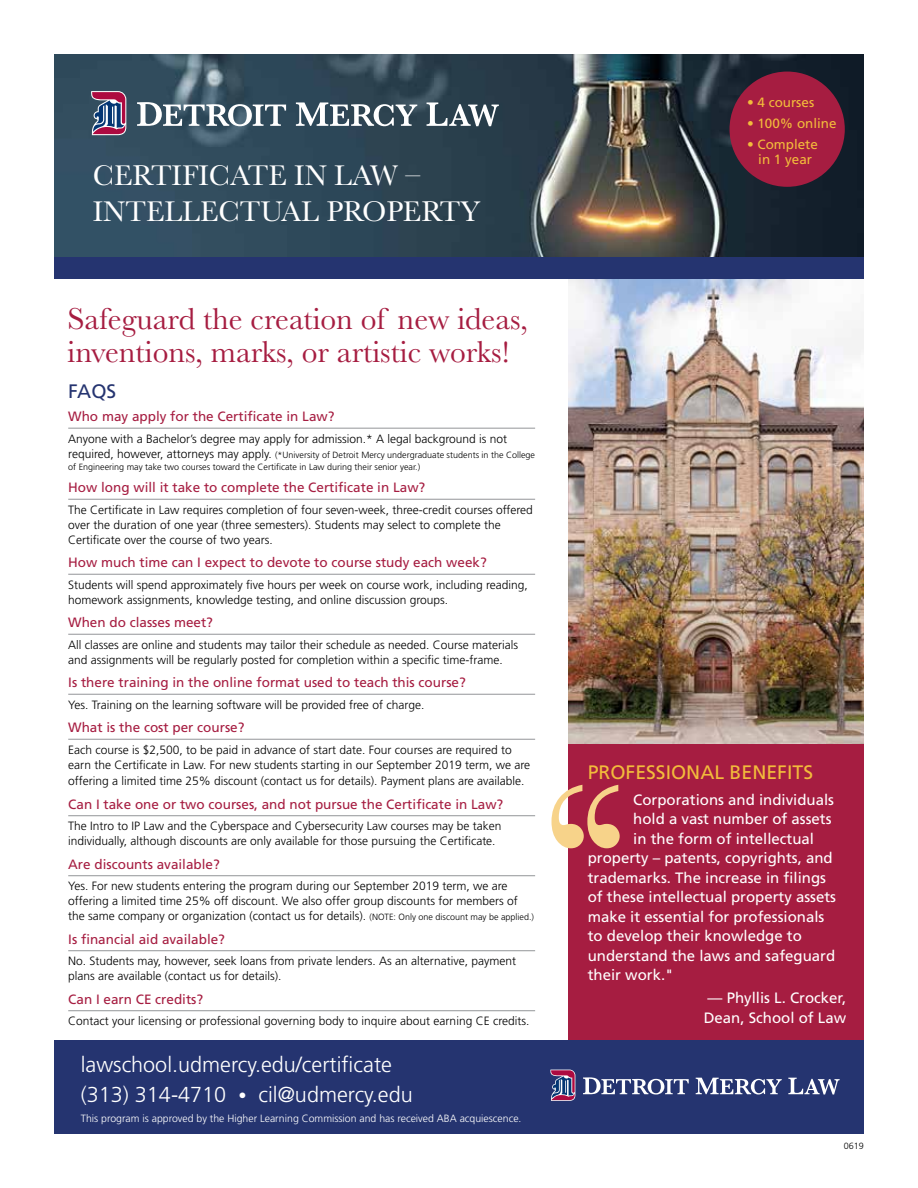
<style>
.page{position:relative;width:918px;height:1188px;background:#fff}
.page>*{position:absolute;margin:0;border:0;box-sizing:border-box;transform-origin:0 0}
.t1{font:31.5px/33px "Baskerville";color:#a61d41}
.t2{font:29.55px/35.4px "Baskerville";color:#fff}
.t3{font:300 21.6px/29.7px "Frutiger";color:#fff}
.t4{font:19.5px "Frutiger";color:#f2bb3b}
.t5{font:19.5px "Frutiger";color:#253470}
.t6{font:15px/19.5px "Frutiger";color:#fff}
.t7{font:13.5px "Frutiger";color:#a61d41}
.t8{font:13.5px/14.5px "Frutiger";color:#f2bb3b;text-align:center}
.t9{font:300 12px/15px "Frutiger";color:#000}
.t10{font:300 10.5px "Frutiger";color:#fff}
.t11{font:300 9px/12px "Frutiger";color:#000}
.s1{font-size:12px}
.s2{font-size:9px}
.s3{font-size:16.2px}
</style>
<div class="page">
<div style="left:569px;top:279px;width:295px;height:762px;background:#a61d41"></div>
<img style="left:569px;top:279px;width:295px;height:464px">
<div style="left:54px;top:1041px;width:810px;height:93px;background:#253470"></div>
<svg style="left:583px;top:1077px;width:106px;height:18px"></svg>
<svg style="left:696px;top:1078px;width:86px;height:17px"></svg>
<svg style="left:788px;top:1078px;width:52px;height:17px"></svg>
<svg style="left:550px;top:1070px;width:25px;height:31px"></svg>
<hr style="left:68px;top:428px;width:467px;height:1px;background:#939598">
<hr style="left:68px;top:499px;width:467px;height:1px;background:#939598">
<hr style="left:68px;top:574px;width:467px;height:1px;background:#939598">
<hr style="left:68px;top:634px;width:467px;height:1px;background:#939598">
<hr style="left:68px;top:694px;width:467px;height:1px;background:#939598">
<hr style="left:68px;top:739px;width:467px;height:1px;background:#939598">
<hr style="left:68px;top:815px;width:467px;height:1px;background:#939598">
<hr style="left:68px;top:875px;width:467px;height:1px;background:#939598">
<hr style="left:68px;top:950px;width:467px;height:1px;background:#939598">
<hr style="left:68px;top:1010px;width:467px;height:1px;background:#939598">
<svg style="left:552px;top:785px;width:68px;height:63px"></svg>
<img style="left:54px;top:54px;width:810px;height:203px">
<div style="left:54px;top:257px;width:810px;height:22px;background:#253470"></div>
<div style="left:730px;top:72px;width:115px;height:115px;background:#a61d41;border-radius:50%"></div>
<svg style="left:137px;top:102px;width:149px;height:24px"></svg>
<svg style="left:296px;top:102px;width:121px;height:24px"></svg>
<svg style="left:427px;top:102px;width:72px;height:24px"></svg>
<svg style="left:91px;top:91px;width:35px;height:44px"></svg>
<h2 class="t2" style="left:93px;top:158px;width:389px">CERTIFICATE IN LAW ‒<br>INTELLECTUAL PROPERTY</h2>
<h1 class="t1" style="left:68px;top:303px;width:462px">Safeguard the creation of new ideas, inventions, marks, or artistic works!</h1>
<h3 class="t5" style="left:68px;top:380px;width:50px">FAQS</h3>
<p class="t7" style="left:68px;top:408px;width:268px">Who may apply for the Certificate in Law?</p>
<p class="t9" style="left:68px;top:431px;width:441px">Anyone with a Bachelor’s degree may apply for admission.* A legal background is not</p>
<p class="t11" style="left:68px;top:449px;width:468px"><span class="s1">required, however, attorneys may apply.</span> (*University of Detroit Mercy undergraduate students in the College of Engineering may take two courses toward the Certificate in Law during their senior year.)</p>
<p class="t7" style="left:68px;top:479px;width:359px">How long will it take to complete the Certificate in Law?</p>
<p class="t9" style="left:68px;top:502px;width:466px">The Certificate in Law requires completion of four seven-week, three-credit courses offered over the duration of one year (three semesters). Students may select to complete the<br>Certificate over the course of two years.</p>
<p class="t7" style="left:68px;top:554px;width:420px">How much time can I expect to devote to course study each week?</p>
<p class="t9" style="left:68px;top:577px;width:461px">Students will spend approximately five hours per week on course work, including reading, homework assignments, knowledge testing, and online discussion groups.</p>
<p class="t7" style="left:68px;top:614px;width:146px">When do classes meet?</p>
<p class="t9" style="left:68px;top:637px;width:451px">All classes are online and students may tailor their schedule as needed. Course materials and assignments will be regularly posted for completion within a specific time-frame.</p>
<p class="t7" style="left:68px;top:674px;width:399px">Is there training in the online format used to teach this course?</p>
<p class="t9" style="left:68px;top:697px;width:358px">Yes. Training on the learning software will be provided free of charge.</p>
<p class="t7" style="left:68px;top:719px;width:178px">What is the cost per course?</p>
<p class="t9" style="left:68px;top:742px;width:464px">Each course is $2,500, to be paid in advance of start date. Four courses are required to earn the Certificate in Law. For new students starting in our September 2019 term, we are</p>
<p class="t9" style="left:68px;top:774px;width:458px">offering a limited time 25% discount (contact us for details). Payment plans are available.</p>
<p class="t7" style="left:68px;top:796px;width:437px">Can I take one or two courses, and not pursue the Certificate in Law?</p>
<p class="t9" style="left:68px;top:819px;width:435px">The Intro to IP Law and the Cyberspace and Cybersecurity Law courses may be taken individually, although discounts are only available for those pursuing the Certificate.</p>
<p class="t7" style="left:68px;top:856px;width:153px">Are discounts available?</p>
<p class="t9" style="left:68px;top:879px;width:467px">Yes. For new students entering the program during our September 2019 term, we are offering a limited time 25% off discount. We also offer group discounts for members of the same company or organization (contact us for details). <span class="s2">(NOTE: Only one discount may be applied.)</span></p>
<p class="t7" style="left:68px;top:931px;width:158px">Is financial aid available?</p>
<p class="t9" style="left:68px;top:954px;width:449px">No. Students may, however, seek loans from private lenders. As an alternative, payment plans are available (contact us for details).</p>
<p class="t7" style="left:68px;top:991px;width:137px">Can I earn CE credits?</p>
<p class="t9" style="left:68px;top:1014px;width:463px">Contact your licensing or professional governing body to inquire about earning CE credits.</p>
<h3 class="t3" style="left:81px;top:1050px;width:333px">lawschool.udmercy.edu/certificate (313) 314-4710 <span class="s3">•</span> cil@udmercy.edu</h3>
<p class="t10" style="left:81px;top:1112px;width:442px">This program is approved by the Higher Learning Commission and has received ABA acquiescence.</p>
<p class="t8" style="left:747px;top:95px;width:69px">• 4 courses</p>
<p class="t8" style="left:747px;top:116px;width:91px">• 100% online</p>
<p class="t8" style="left:747px;top:137px;width:72px">• Complete in 1 year</p>
<h3 class="t4" style="left:588px;top:760px;width:227px">PROFESSIONAL BENEFITS</h3>
<p class="t6" style="left:633px;top:790px;width:202px">Corporations and individuals</p>
<p class="t6" style="left:633px;top:809px;width:200px">hold a vast number of assets</p>
<p class="t6" style="left:633px;top:829px;width:182px">in the form of intellectual</p>
<p class="t6" style="left:588px;top:848px;width:247px">property – patents, copyrights, and</p>
<p class="t6" style="left:588px;top:868px;width:240px">trademarks. The increase in filings</p>
<p class="t6" style="left:588px;top:887px;width:250px">of these intellectual property assets</p>
<p class="t6" style="left:588px;top:907px;width:238px">make it essential for professionals</p>
<p class="t6" style="left:588px;top:926px;width:216px">to develop their knowledge to</p>
<p class="t6" style="left:588px;top:946px;width:249px">understand the laws and safeguard</p>
<p class="t6" style="left:588px;top:965px;width:87px">their work."</p>
<p class="t6" style="left:704px;top:988px;width:144px">— Phyllis L. Crocker,<br>Dean, School of Law</p>
<p class="t11" style="left:844px;top:1140px;width:22px">0619</p>
</div>
